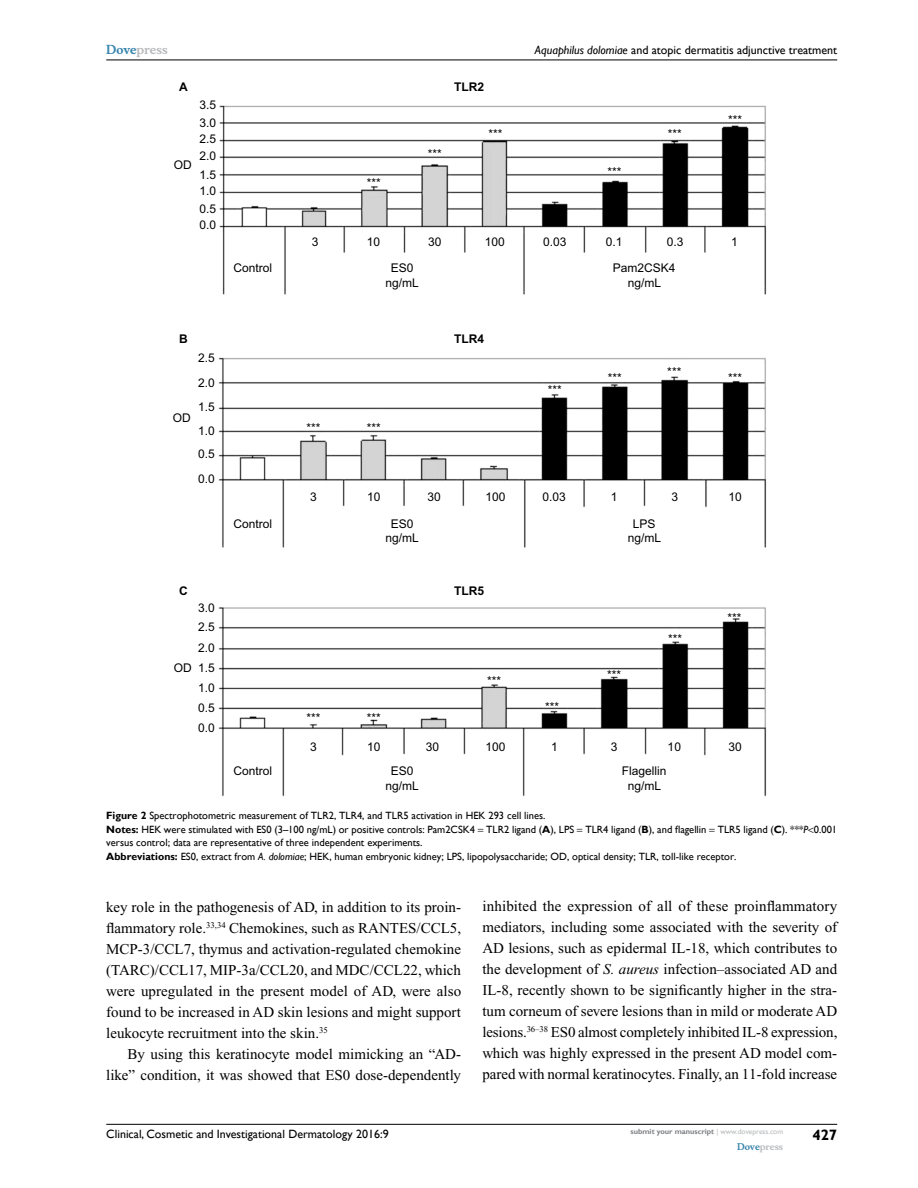
<style>
.page{position:relative;width:918px;height:1188px;background:#fff}
.page>*{position:absolute;margin:0;border:0;box-sizing:border-box;transform-origin:0 0}
.t1{font:15px/21px "Times New Roman";color:#000;text-align:justify}
.t2{font:700 15px "Gill Sans";color:#000}
.t3{font:12px/14.4px "Arial";color:#000;text-align:center}
.t4{font:12px "Gill Sans";color:#000}
.t5{font:700 12px "Arial";color:#000}
.t6{font:700 12px "Musee";color:#b8babc}
.t7{font:10.5px/13.5px "Gill Sans";color:#000}
.t8{font:700 9px "Musee";color:#b8babc}
.t9{font:700 7.5px "Gill Sans";color:#808285}
.s1{color:#3785ad}
.s2{font-style:italic}
.s3{font-weight:700}
.s4{font-weight:400;color:#b8babc}
</style>
<div class="page">
<hr style="left:106px;top:1124px;width:731px;height:1px;background:#000">
<hr style="left:106px;top:60px;width:731px;height:1px;background:#000">
<img style="left:219px;top:105px;width:548px;height:189px">
<img style="left:218px;top:357px;width:549px;height:190px">
<img style="left:218px;top:607px;width:549px;height:190px">
<p class="t6" style="left:106px;top:43px;width:63px"><span class="s1">Dove</span>press</p>
<p class="t5" style="left:179px;top:79px;width:10px">A</p>
<p class="t3" style="left:174px;top:157px;width:19px">OD</p>
<p class="t3" style="left:200px;top:97px;width:18px;line-height:17.1px;text-align:left">3.5<br>3.0</p>
<p class="t3" style="left:200px;top:131px;width:18px;line-height:16.5px;text-align:left">2.5<br>2.0</p>
<p class="t3" style="left:200px;top:167px;width:18px;line-height:16.2px;text-align:left">1.5<br>1.0</p>
<p class="t3" style="left:200px;top:200px;width:18px;line-height:16.8px;text-align:left">0.5<br>0.0</p>
<p class="t5" style="left:179px;top:331px;width:10px">B</p>
<p class="t3" style="left:198px;top:346px;width:18px;line-height:24.9px;text-align:left">2.5<br>2.0</p>
<p class="t3" style="left:173px;top:411px;width:19px">OD</p>
<p class="t3" style="left:198px;top:396px;width:18px;line-height:23.4px;text-align:justify">1.5<br>1.0<br>0.5</p>
<p class="t3" style="left:198px;top:471px;width:18px">0.0</p>
<p class="t5" style="left:179px;top:583px;width:10px">C</p>
<p class="t3" style="left:198px;top:601px;width:18px">3.0</p>
<p class="t3" style="left:198px;top:617px;width:18px;line-height:20.1px;text-align:justify">2.5<br>2.0<br>1.5<br>1.0<br>0.5<br>0.0</p>
<p class="t3" style="left:174px;top:661px;width:19px">OD</p>
<p class="t3" style="left:312px;top:235px;width:8px">3</p>
<p class="t3" style="left:367px;top:175px;width:16px">***</p>
<p class="t3" style="left:367px;top:235px;width:15px">10</p>
<p class="t5" style="left:454px;top:79px;width:31px">TLR2</p>
<p class="t3" style="left:428px;top:147px;width:16px">***</p>
<p class="t3" style="left:488px;top:127px;width:16px">***</p>
<p class="t4" style="left:535px;top:43px;width:304px"><span class="s2">Aquaphilus dolomiae</span> and atopic dermatitis adjunctive treatment</p>
<p class="t3" style="left:608px;top:165px;width:16px">***</p>
<p class="t3" style="left:668px;top:127px;width:16px">***</p>
<p class="t3" style="left:728px;top:113px;width:16px">***</p>
<p class="t3" style="left:428px;top:235px;width:15px">30</p>
<p class="t3" style="left:485px;top:235px;width:22px">100</p>
<p class="t3" style="left:543px;top:235px;width:25px">0.03</p>
<p class="t3" style="left:606px;top:235px;width:18px">0.1</p>
<p class="t3" style="left:667px;top:235px;width:18px">0.3</p>
<p class="t3" style="left:731px;top:235px;width:8px">1</p>
<p class="t3" style="left:234px;top:261px;width:40px">Control</p>
<p class="t3" style="left:386px;top:261px;width:35px">ES0 ng/mL</p>
<p class="t3" style="left:613px;top:261px;width:64px">Pam2CSK4 ng/mL</p>
<p class="t3" style="left:307px;top:421px;width:16px">***</p>
<p class="t3" style="left:367px;top:421px;width:16px">***</p>
<p class="t5" style="left:454px;top:331px;width:31px">TLR4</p>
<p class="t3" style="left:548px;top:383px;width:16px">***</p>
<p class="t3" style="left:608px;top:371px;width:16px">***</p>
<p class="t3" style="left:667px;top:365px;width:16px">***</p>
<p class="t3" style="left:728px;top:371px;width:16px">***</p>
<p class="t3" style="left:310px;top:490px;width:8px">3</p>
<p class="t3" style="left:367px;top:490px;width:15px">10</p>
<p class="t3" style="left:427px;top:490px;width:15px">30</p>
<p class="t3" style="left:486px;top:490px;width:22px">100</p>
<p class="t3" style="left:542px;top:490px;width:25px">0.03</p>
<p class="t3" style="left:611px;top:490px;width:8px">1</p>
<p class="t3" style="left:671px;top:490px;width:8px">3</p>
<p class="t3" style="left:729px;top:490px;width:15px">10</p>
<p class="t3" style="left:234px;top:517px;width:40px">Control</p>
<p class="t3" style="left:386px;top:516px;width:35px">ES0 ng/mL</p>
<p class="t3" style="left:628px;top:516px;width:35px">LPS ng/mL</p>
<p class="t3" style="left:307px;top:711px;width:16px">***</p>
<p class="t3" style="left:367px;top:711px;width:16px">***</p>
<p class="t5" style="left:454px;top:583px;width:31px">TLR5</p>
<p class="t3" style="left:487px;top:674px;width:16px">***</p>
<p class="t3" style="left:545px;top:699px;width:16px">***</p>
<p class="t3" style="left:607px;top:668px;width:16px">***</p>
<p class="t3" style="left:668px;top:632px;width:16px">***</p>
<p class="t3" style="left:728px;top:611px;width:16px">***</p>
<p class="t3" style="left:310px;top:739px;width:8px">3</p>
<p class="t3" style="left:367px;top:739px;width:15px">10</p>
<p class="t3" style="left:426px;top:739px;width:15px">30</p>
<p class="t3" style="left:485px;top:739px;width:22px">100</p>
<p class="t3" style="left:551px;top:739px;width:8px">1</p>
<p class="t3" style="left:668px;top:739px;width:15px">10</p>
<p class="t3" style="left:611px;top:739px;width:8px">3</p>
<p class="t3" style="left:728px;top:739px;width:15px">30</p>
<p class="t3" style="left:234px;top:764px;width:40px">Control</p>
<p class="t3" style="left:386px;top:764px;width:35px">ES0 ng/mL</p>
<p class="t3" style="left:622px;top:764px;width:46px">Flagellin ng/mL</p>
<p class="t7" style="left:106px;top:809px;width:732px"><span class="s3">Figure 2</span> Spectrophotometric measurement of TLR2, TLR4, and TLR5 activation in HEK 293 cell lines.<br><span class="s3">Notes:</span> HEK were stimulated with ES0 (3–100 ng/mL) or positive controls: Pam2CSK4 TLR2 ligand (<span class="s3">A</span>), LPS TLR4 ligand (<span class="s3">B</span>), and flagellin TLR5 ligand (<span class="s3">C</span>). ***<span class="s2">P</span> 0.001 versus control; data are representative of three independent experiments.<br><span class="s3">Abbreviations:</span> ES0, extract from <span class="s2">A. dolomiae</span>; HEK, human embryonic kidney; LPS, lipopolysaccharide; OD, optical density; TLR, toll-like receptor.</p>
<p class="t1" style="left:106px;top:896px;width:356px">key role in the pathogenesis of AD, in addition to its proin&shy;flammatory role.<sup>33,34</sup> Chemokines, such as RANTES/CCL5, MCP-3/CCL7, thymus and activation-regulated chemokine (TARC)/CCL17, MIP-3a/CCL20, and MDC/CCL22, which were upregulated in the present model of AD, were also found to be increased in AD skin lesions and might support leukocyte recruitment into the skin.<sup>35</sup></p>
<p class="t1" style="left:106px;top:1043px;width:356px;text-align:right">By using this keratinocyte model mimicking an “AD&shy;like” condition, it was showed that ES0 dose-dependently</p>
<p class="t1" style="left:482px;top:895px;width:357px">inhibited the expression of all of these proinflammatory mediators, including some associated with the severity of AD lesions, such as epidermal IL-18, which contributes to the development of <span class="s2">S. aureus</span> infection–associated AD and IL-8, recently shown to be significantly higher in the stra&shy;tum corneum of severe lesions than in mild or moderate AD lesions.<sup>36–38</sup> ES0 almost completely inhibited IL-8 expression, which was highly expressed in the present AD model com&shy;pared with normal keratinocytes. Finally, an 11-fold increase</p>
<p class="t4" style="left:106px;top:1127px;width:284px">Clinical, Cosmetic and Investigational Dermatology 2016:9</p>
<p class="t9" style="left:631px;top:1127px;width:154px">submit your manuscript <span class="s4">| www.dovepress.com</span></p>
<p class="t8" style="left:737px;top:1141px;width:48px"><span class="s1">Dove</span>press</p>
<p class="t2" style="left:812px;top:1126px;width:26px">427</p>
</div>
